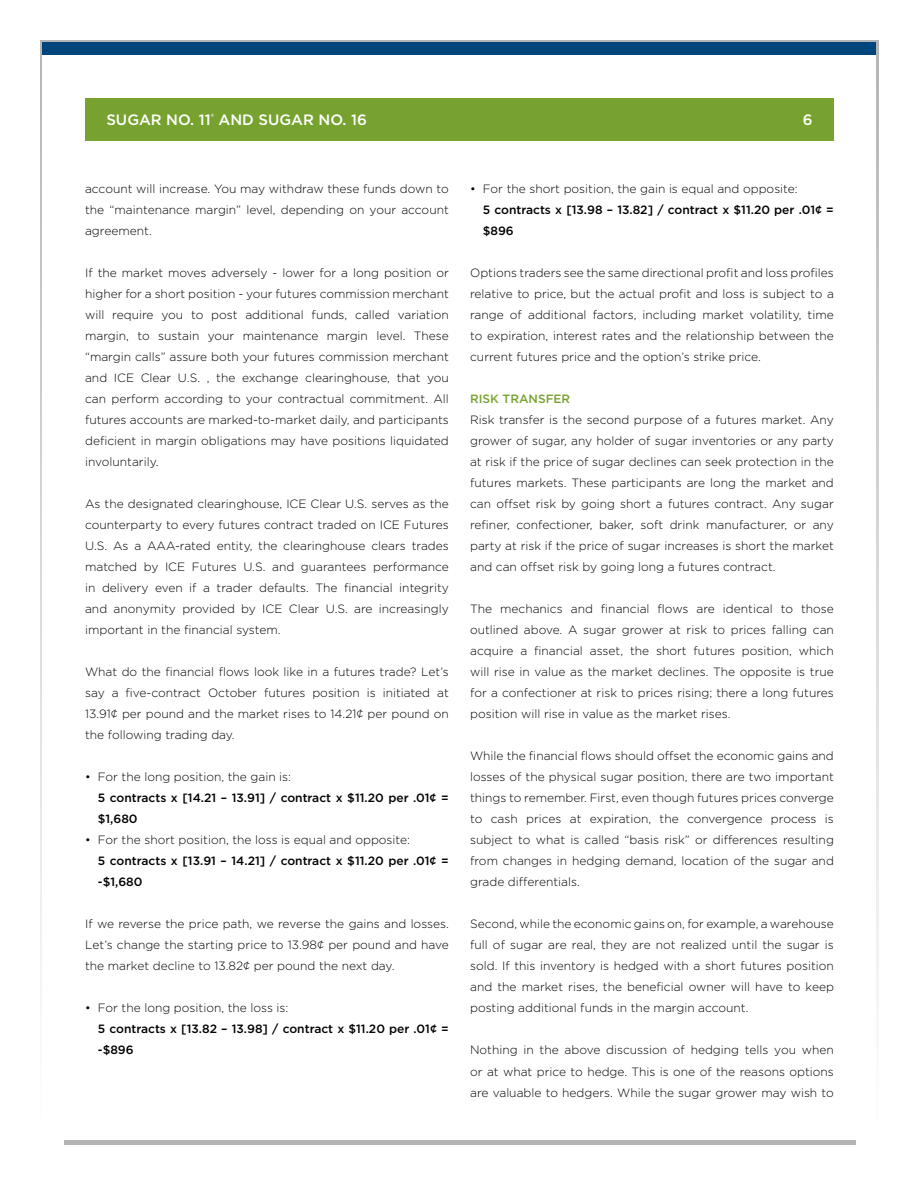
<style>
.page{position:relative;width:919px;height:1187px;background:#fff}
.page>*{position:absolute;margin:0;border:0;box-sizing:border-box;transform-origin:0 0}
.t1{font:500 15px "Gotham";color:#fff}
.t2{font:300 12px/21px "Gotham";color:#000;text-align:justify}
.t3{font:500 12px/21px "Gotham";color:#000}
.t4{font:500 12px "Gotham";color:#78a22f}
</style>
<div class="page">
<div style="left:43px;top:43px;width:833px;height:12px;background:#00457c"></div>
<hr style="left:64px;top:1140px;width:791px;height:4px;background:#b4b4b5">
<div style="left:85px;top:98px;width:748px;height:42px;background:#78a22f"></div>
<p class="t1" style="left:106px;top:110px;width:262px">SUGAR NO. 11<sup>®</sup> AND SUGAR NO. 16</p>
<p class="t1" style="left:802px;top:110px;width:11px">6</p>
<p class="t2" style="left:85px;top:178px;width:365px">account will increase. You may withdraw these funds down to the “maintenance margin” level, depending on your account agreement.</p>
<p class="t2" style="left:85px;top:262px;width:365px">If the market moves adversely - lower for a long position or higher for a short position - your futures commission merchant will require you to post additional funds, called variation margin, to sustain your maintenance margin level. These “margin calls” assure both your futures commission merchant and ICE Clear U.S. , the exchange clearinghouse, that you can perform according to your contractual commitment. All futures accounts are marked-to-market daily, and participants deficient in margin obligations may have positions liquidated involuntarily.</p>
<p class="t2" style="left:85px;top:493px;width:365px">As the designated clearinghouse, ICE Clear U.S. serves as the counterparty to every futures contract traded on ICE Futures U.S. As a AAA-rated entity, the clearinghouse clears trades matched by ICE Futures U.S. and guarantees performance in delivery even if a trader defaults. The financial integrity and anonymity provided by ICE Clear U.S. are increasingly important in the financial system.</p>
<p class="t2" style="left:85px;top:661px;width:365px">What do the financial flows look like in a futures trade? Let’s say a five-contract October futures position is initiated at 13.91¢ per pound and the market rises to 14.21¢ per pound on the following trading day.</p>
<p class="t2" style="left:85px;top:766px;width:207px">• For the long position, the gain is:</p>
<p class="t3" style="left:98px;top:787px;width:352px">5 contracts x [14.21 – 13.91] / contract x $11.20 per .01¢ = $1,680</p>
<p class="t2" style="left:85px;top:829px;width:326px">• For the short position, the loss is equal and opposite:</p>
<p class="t3" style="left:98px;top:850px;width:352px">5 contracts x [13.91 – 14.21] / contract x $11.20 per .01¢ = -$1,680</p>
<p class="t2" style="left:85px;top:913px;width:365px">If we reverse the price path, we reverse the gains and losses.<br>Let’s change the starting price to 13.98¢ per pound and have the market decline to 13.82¢ per pound the next day.</p>
<p class="t2" style="left:85px;top:997px;width:205px">• For the long position, the loss is:</p>
<p class="t3" style="left:98px;top:1018px;width:352px">5 contracts x [13.82 – 13.98] / contract x $11.20 per .01¢ = -$896</p>
<p class="t2" style="left:470px;top:178px;width:329px">• For the short position, the gain is equal and opposite:</p>
<p class="t3" style="left:483px;top:199px;width:352px">5 contracts x [13.98 – 13.82] / contract x $11.20 per .01¢ = $896</p>
<p class="t2" style="left:470px;top:262px;width:365px">Options traders see the same directional profit and loss profiles relative to price, but the actual profit and loss is subject to a range of additional factors, including market volatility, time to expiration, interest rates and the relationship between the current futures price and the option’s strike price.</p>
<p class="t4" style="left:470px;top:391px;width:102px">RISK TRANSFER</p>
<p class="t2" style="left:470px;top:409px;width:365px">Risk transfer is the second purpose of a futures market. Any grower of sugar, any holder of sugar inventories or any party at risk if the price of sugar declines can seek protection in the futures markets. These participants are long the market and can offset risk by going short a futures contract. Any sugar refiner, confectioner, baker, soft drink manufacturer, or any party at risk if the price of sugar increases is short the market and can offset risk by going long a futures contract.</p>
<p class="t2" style="left:470px;top:598px;width:365px">The mechanics and financial flows are identical to those outlined above. A sugar grower at risk to prices falling can acquire a financial asset, the short futures position, which will rise in value as the market declines. The opposite is true for a confectioner at risk to prices rising; there a long futures position will rise in value as the market rises.</p>
<p class="t2" style="left:470px;top:745px;width:365px">While the financial flows should offset the economic gains and losses of the physical sugar position, there are two important things to remember. First, even though futures prices converge to cash prices at expiration, the convergence process is subject to what is called “basis risk” or differences resulting from changes in hedging demand, location of the sugar and grade differentials.</p>
<p class="t2" style="left:470px;top:913px;width:365px">Second, while the economic gains on, for example, a warehouse full of sugar are real, they are not realized until the sugar is sold. If this inventory is hedged with a short futures position and the market rises, the beneficial owner will have to keep posting additional funds in the margin account.</p>
<p class="t2" style="left:470px;top:1039px;width:365px">Nothing in the above discussion of hedging tells you when or at what price to hedge. This is one of the reasons options are valuable to hedgers. While the sugar grower may wish to</p>
</div>
